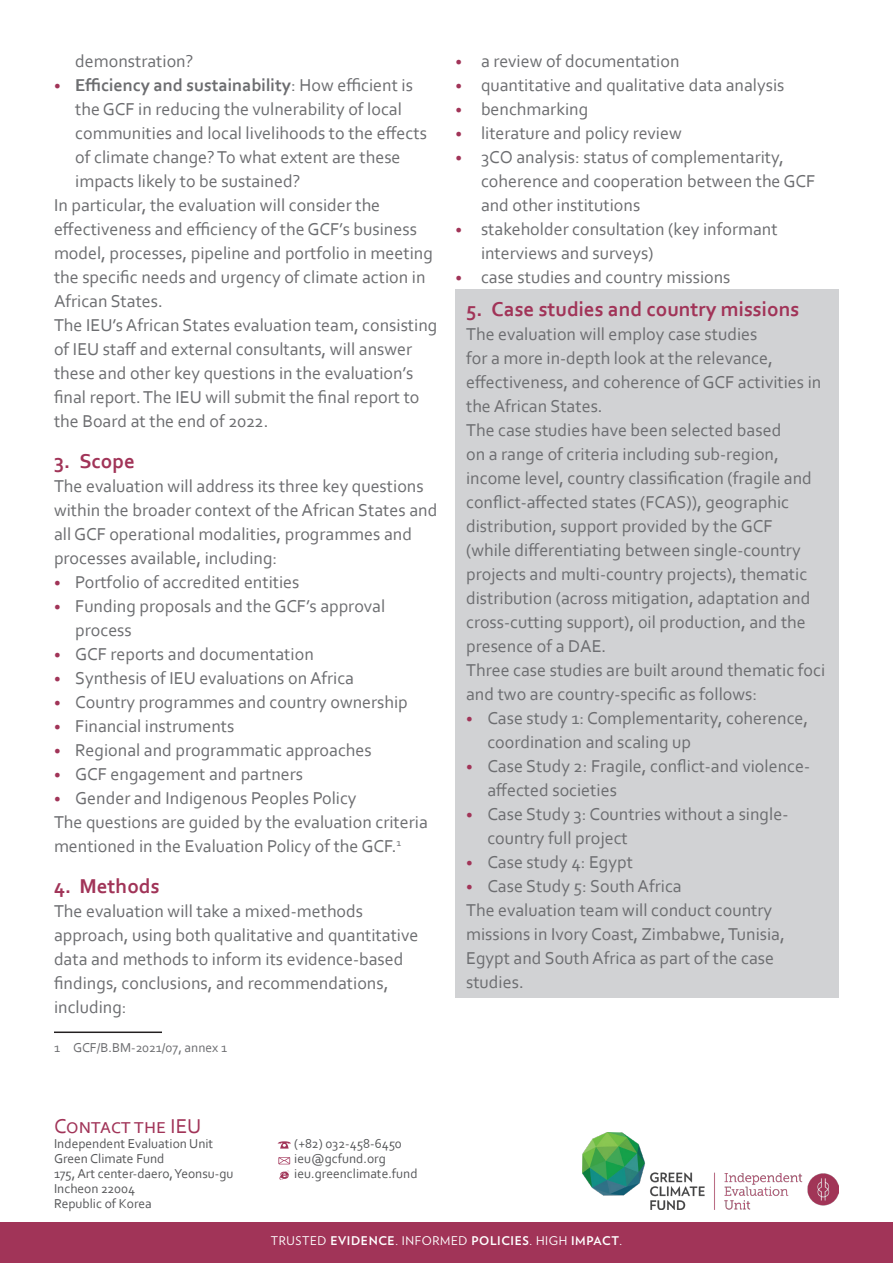
<style>
.page{position:relative;width:893px;height:1263px;background:#fff}
.page>*{position:absolute;margin:0;border:0;box-sizing:border-box;transform-origin:0 0}
.t1{font:700 21px "Corbel";color:#a13458}
.Paragraph_Style_1{font:21px "Corbel";color:#a13458}
.t2{font:18px/24px "Corbel";color:#6c6d70}
.Contacts{font:13.5px "Corbel";color:#57585a}
.Endnote{font:13.5px "Corbel";color:#6c6d70}
.t3{font:12px "Verlag";letter-spacing:.05em;color:#fff}
.s1{font-size:15px;color:#a13458}
.s2{font-weight:700}
</style>
<div class="page">
<div style="left:0;top:1223px;width:893px;height:40px;background:#a13458"></div>
<img style="left:582px;top:1133px;width:256px;height:76px">
<hr style="left:54px;top:1031px;width:108px;height:2px;background:#231f20">
<div style="left:455px;top:289px;width:384px;height:709px;background:#d1d2d4"></div>
<svg style="left:278px;top:1141px;width:13px;height:7px"></svg>
<svg style="left:278px;top:1157px;width:12px;height:7px"></svg>
<svg style="left:279px;top:1170px;width:11px;height:10px"></svg>
<p class="t2" style="left:75px;top:49px;width:120px">demonstration?</p>
<p class="t2" style="left:75px;top:73px;width:353px;text-indent:-21px"><span class="s1">•</span> <span class="s2">Efficiency and sustainability</span>: How efficient is the GCF in reducing the vulnerability of local communities and local livelihoods to the effects of climate change? To what extent are these impacts likely to be sustained?</p>
<p class="t2" style="left:54px;top:193px;width:380px">In particular, the evaluation will consider the effectiveness and efficiency of the GCF’s business model, processes, pipeline and portfolio in meeting the specific needs and urgency of climate action in African States.</p>
<p class="t2" style="left:54px;top:313px;width:385px">The IEU’s African States evaluation team, consisting of IEU staff and external consultants, will answer these and other key questions in the evaluation’s final report. The IEU will submit the final report to the Board at the end of 2022.</p>
<p class="t1" style="left:54px;top:448px;width:82px">3. Scope</p>
<p class="t2" style="left:54px;top:473px;width:385px">The evaluation will address its three key questions within the broader context of the African States and all GCF operational modalities, programmes and processes available, including:</p>
<p class="t2" style="left:54px;top:569px;width:247px"><span class="s1">•</span> Portfolio of accredited entities</p>
<p class="t2" style="left:75px;top:593px;width:311px;text-indent:-21px"><span class="s1">•</span> Funding proposals and the GCF’s approval process</p>
<p class="t2" style="left:54px;top:641px;width:261px"><span class="s1">•</span> GCF reports and documentation</p>
<p class="t2" style="left:54px;top:665px;width:302px"><span class="s1">•</span> Synthesis of IEU evaluations on Africa</p>
<p class="t2" style="left:54px;top:689px;width:355px"><span class="s1">•</span> Country programmes and country ownership</p>
<p class="t2" style="left:54px;top:713px;width:182px"><span class="s1">•</span> Financial instruments</p>
<p class="t2" style="left:54px;top:737px;width:319px"><span class="s1">•</span> Regional and programmatic approaches</p>
<p class="t2" style="left:54px;top:761px;width:251px"><span class="s1">•</span> GCF engagement and partners</p>
<p class="t2" style="left:54px;top:785px;width:304px"><span class="s1">•</span> Gender and Indigenous Peoples Policy</p>
<p class="t2" style="left:54px;top:809px;width:375px">The questions are guided by the evaluation criteria mentioned in the Evaluation Policy of the GCF.<sup>1</sup></p>
<p class="t1" style="left:54px;top:872px;width:107px">4. Methods</p>
<p class="t2" style="left:54px;top:898px;width:366px">The evaluation will take a mixed-methods approach, using both qualitative and quantitative data and methods to inform its evidence-based findings, conclusions, and recommendations, including:</p>
<p class="Endnote" style="left:54px;top:1039px;width:175px">1 GCF/B.BM-2021/07, annex 1</p>
<p class="t2" style="left:455px;top:49px;width:225px"><span class="s1">•</span> a review of documentation</p>
<p class="t2" style="left:455px;top:73px;width:330px"><span class="s1">•</span> quantitative and qualitative data analysis</p>
<p class="t2" style="left:455px;top:97px;width:134px"><span class="s1">•</span> benchmarking</p>
<p class="t2" style="left:455px;top:121px;width:228px"><span class="s1">•</span> literature and policy review</p>
<p class="t2" style="left:481px;top:145px;width:336px;text-indent:-26px"><span class="s1">•</span> 3CO analysis: status of complementarity, coherence and cooperation between the GCF and other institutions</p>
<p class="t2" style="left:481px;top:217px;width:298px;text-indent:-26px"><span class="s1">•</span> stakeholder consultation (key informant interviews and surveys)</p>
<p class="t2" style="left:455px;top:265px;width:277px"><span class="s1">•</span> case studies and country missions</p>
<p class="t1" style="left:466px;top:296px;width:335px">5. Case studies and country missions</p>
<p class="t2" style="left:466px;top:321px;width:357px">The evaluation will employ case studies<br>for a more in-depth look at the relevance, effectiveness, and coherence of GCF activities in the African States.</p>
<p class="t2" style="left:466px;top:417px;width:347px">The case studies have been selected based<br>on a range of criteria including sub-region, income level, country classification (fragile and conflict-affected states (FCAS)), geographic distribution, support provided by the GCF (while differentiating between single-country projects and multi-country projects), thematic distribution (across mitigation, adaptation and cross-cutting support), oil production, and the presence of a DAE.</p>
<p class="t2" style="left:466px;top:657px;width:361px">Three case studies are built around thematic foci and two are country-specific as follows:</p>
<p class="t2" style="left:487px;top:705px;width:322px;text-indent:-21px"><span class="s1">•</span> Case study 1: Complementarity, coherence, coordination and scaling up</p>
<p class="t2" style="left:487px;top:753px;width:324px;text-indent:-21px"><span class="s1">•</span> Case Study 2: Fragile, conflict-and violence&shy;affected societies</p>
<p class="t2" style="left:487px;top:801px;width:302px;text-indent:-21px"><span class="s1">•</span> Case Study 3: Countries without a single&shy;country full project</p>
<p class="t2" style="left:466px;top:849px;width:168px"><span class="s1">•</span> Case study 4: Egypt</p>
<p class="t2" style="left:466px;top:873px;width:217px"><span class="s1">•</span> Case Study 5: South Africa</p>
<p class="t2" style="left:466px;top:897px;width:320px">The evaluation team will conduct country missions in Ivory Coast, Zimbabwe, Tunisia, Egypt and South Africa as part of the case studies.</p>
<p class="Paragraph_Style_1" style="left:54px;top:1113px;width:149px">Contact the IEU</p>
<p class="Contacts" style="left:54px;top:1135px;width:161px">Independent Evaluation Unit</p>
<p class="Contacts" style="left:54px;top:1150px;width:112px">Green Climate Fund</p>
<p class="Contacts" style="left:54px;top:1165px;width:181px">175, Art center-daero, Yeonsu-gu</p>
<p class="Contacts" style="left:54px;top:1180px;width:83px">Incheon 22004</p>
<p class="Contacts" style="left:54px;top:1195px;width:99px">Republic of Korea</p>
<p class="Contacts" style="left:294px;top:1135px;width:109px">(+82) 032-458-6450</p>
<p class="Contacts" style="left:294px;top:1150px;width:93px">ieu@gcfund.org</p>
<p class="Contacts" style="left:294px;top:1165px;width:125px">ieu.greenclimate.fund</p>
<p class="t3" style="left:271px;top:1231px;width:353px">TRUSTED <span class="s2">EVIDENCE</span>. INFORMED <span class="s2">POLICIES</span>. HIGH <span class="s2">IMPACT</span>.</p>
</div>
